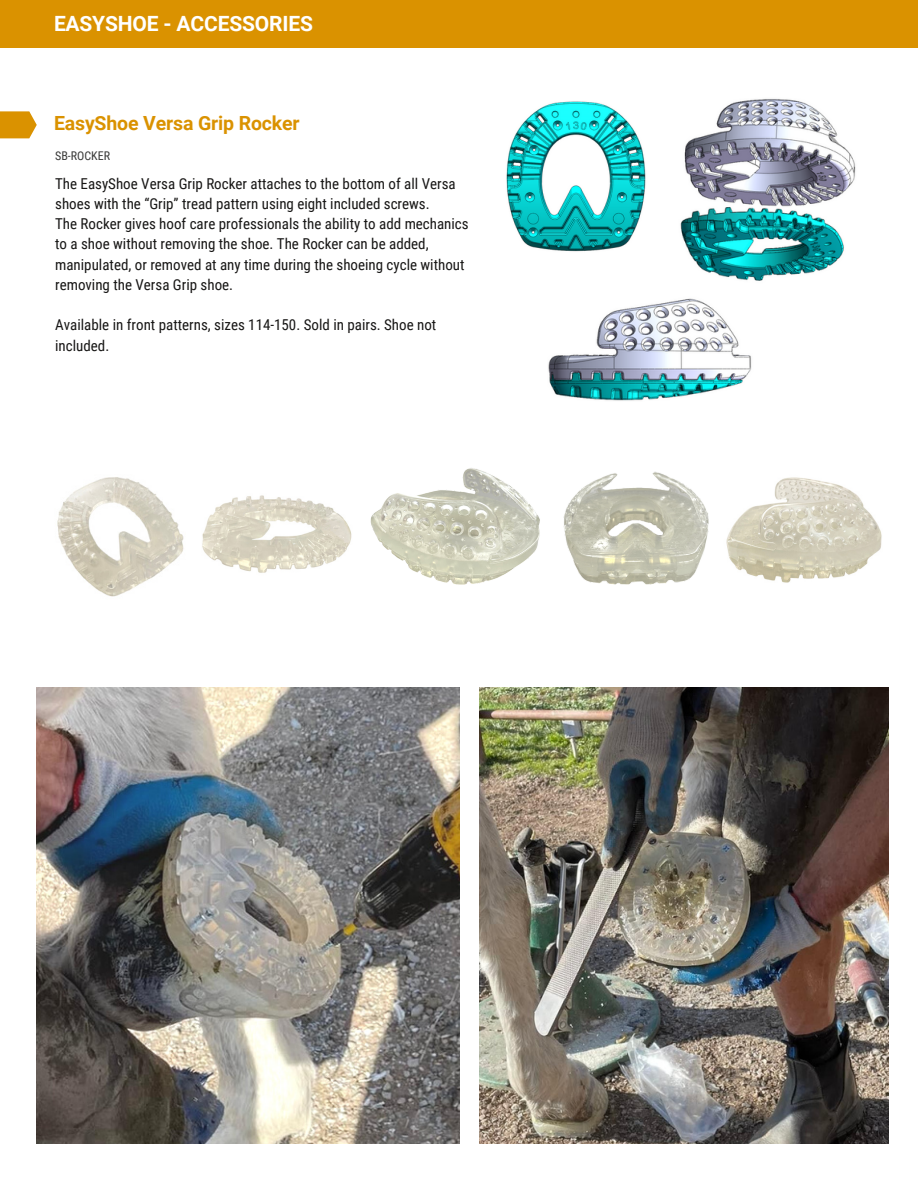
<style>
.page{position:relative;width:918px;height:1188px;background:#fff}
.page>*{position:absolute;margin:0;border:0;box-sizing:border-box;transform-origin:0 0}
.t1{font:700 21px "Roboto";letter-spacing:-.005em;color:#fff}
.t2{font:700 19.5px "Roboto";letter-spacing:-.005em;color:#da9200}
.t3{font:15px/20.2px "Roboto Condensed";color:#171615}
.t4{font:12px "Roboto Condensed";color:#383837}
</style>
<div class="page">
<div style="left:0;top:0;width:918px;height:48px;background:#da9200"></div>
<svg style="left:0;top:111px;width:37px;height:27px"></svg>
<img style="left:57px;top:477px;width:127px;height:120px">
<img style="left:370px;top:468px;width:170px;height:117px">
<img style="left:563px;top:471px;width:146px;height:114px">
<img style="left:202px;top:495px;width:150px;height:78px">
<img style="left:726px;top:477px;width:156px;height:106px">
<img style="left:37px;top:688px;width:423px;height:455px">
<img style="left:548px;top:298px;width:204px;height:103px">
<img style="left:680px;top:99px;width:176px;height:182px">
<img style="left:506px;top:101px;width:140px;height:151px">
<img style="left:480px;top:688px;width:408px;height:455px">
<h1 class="t1" style="left:54px;top:11px;width:260px">EASYSHOE - ACCESSORIES</h1>
<h2 class="t2" style="left:54px;top:112px;width:247px">EasyShoe Versa Grip Rocker</h2>
<p class="t4" style="left:55px;top:149px;width:56px">SB-ROCKER</p>
<p class="t3" style="left:55px;top:173px;width:415px">The EasyShoe Versa Grip Rocker attaches to the bottom of all Versa shoes with the “Grip” tread pattern using eight included screws.<br>The Rocker gives hoof care professionals the ability to add mechanics to a shoe without removing the shoe. The Rocker can be added, manipulated, or removed at any time during the shoeing cycle without removing the Versa Grip shoe.</p>
<p class="t3" style="left:55px;top:315px;width:383px">Available in front patterns, sizes 114-150. Sold in pairs. Shoe not included.</p>
</div>
